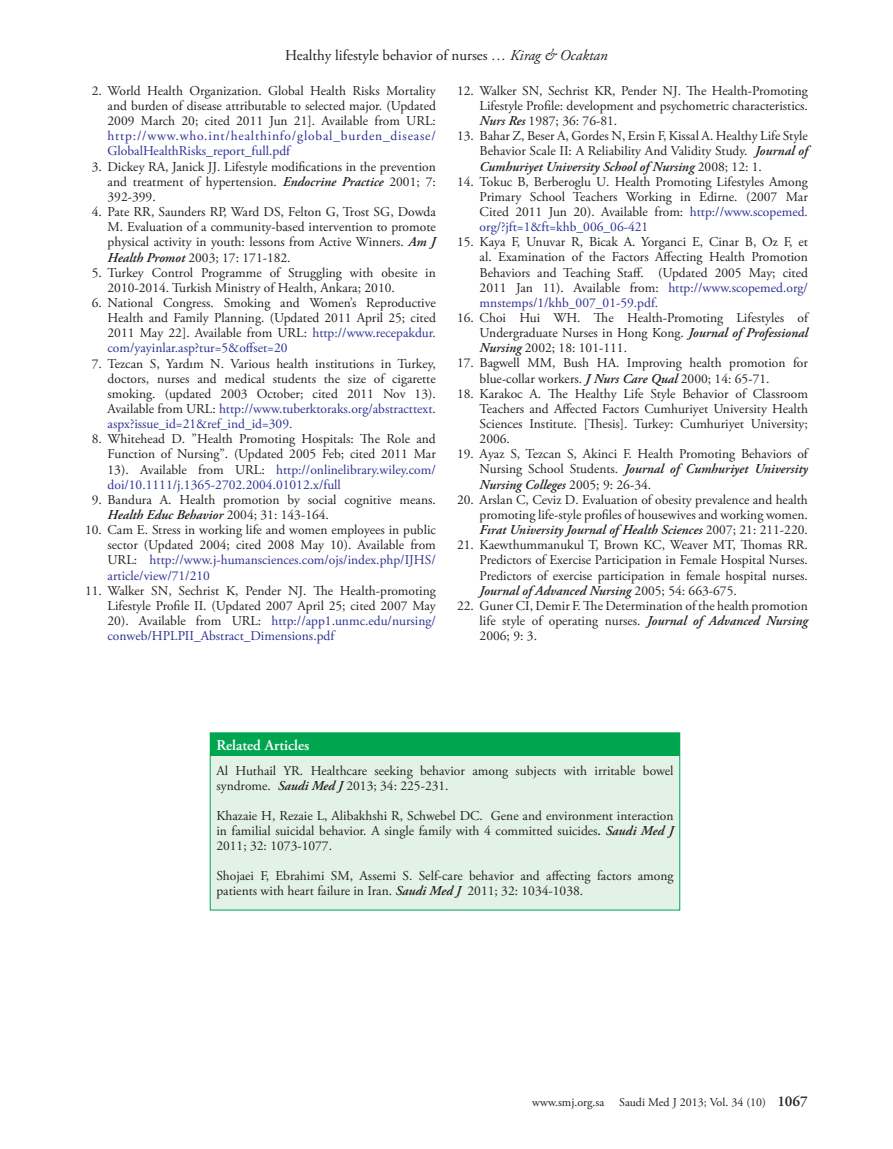
<style>
.page{position:relative;width:893px;height:1149px;background:#fff}
.page>*{position:absolute;margin:0;border:0;box-sizing:border-box;transform-origin:0 0}
.t1{font:15px "Adobe Garamond Pro";color:#231f20}
.t2{font:600 15px "Adobe Garamond Pro";color:#fff}
.t3{font:13.5px/15.1px "Adobe Garamond Pro";color:#231f20;text-align:justify}
.t4{font:12px "Adobe Garamond Pro";color:#231f20}
.s1{font-style:italic}
.s2{color:#2e3092}
.s3{font-weight:600;font-style:italic}
.s4{font-weight:600}
.s5{font-weight:600;font-size:15px}
</style>
<div class="page">
<div style="left:210px;top:732px;width:470px;height:24px;background:#00a54f"></div>
<div style="left:210px;top:756px;width:470px;height:153px;background:#e3f2e7"></div>
<div style="left:210px;top:732px;width:470px;height:178px;border:1px solid #00a54f"></div>
<p class="t1" style="left:285px;top:46px;width:324px">Healthy lifestyle behavior of nurses <span class="s1">… Kirag &amp; Ocaktan</span></p>
<p class="t3" style="left:108px;top:83px;width:330px;text-indent:-16px">2. World Health Organization. Global Health Risks Mortality and burden of disease attributable to selected major. (Updated 2009 March 20; cited 2011 Jun 21]. Available from URL: <span class="s2">http://www.who.int/healthinfo/global_burden_disease/ GlobalHealthRisks_report_full.pdf</span></p>
<p class="t3" style="left:108px;top:159px;width:330px;text-indent:-16px">3. Dickey RA, Janick JJ. Lifestyle modifications in the prevention and treatment of hypertension. <span class="s3">Endocrine Practice</span> 2001; 7:<br>392-399.</p>
<p class="t3" style="left:108px;top:205px;width:330px;text-indent:-16px">4. Pate RR, Saunders RP, Ward DS, Felton G, Trost SG, Dowda M. Evaluation of a community-based intervention to promote physical activity in youth: lessons from Active Winners. <span class="s3">Am J Health Promot</span> 2003; 17: 171-182.</p>
<p class="t3" style="left:108px;top:265px;width:330px;text-indent:-16px">5. Turkey Control Programme of Struggling with obesite in<br>2010-2014. Turkish Ministry of Health, Ankara; 2010.</p>
<p class="t3" style="left:108px;top:295px;width:330px;text-indent:-16px">6. National Congress. Smoking and Women’s Reproductive Health and Family Planning. (Updated 2011 April 25; cited 2011 May 22]. Available from URL: <span class="s2">http://www.recepakdur. com/yayinlar.asp?tur=5&amp;offset=20</span></p>
<p class="t3" style="left:108px;top:356px;width:330px;text-indent:-16px">7. Tezcan S, Yardım N. Various health institutions in Turkey, doctors, nurses and medical students the size of cigarette smoking. (updated 2003 October; cited 2011 Nov 13).<br>Available from URL: <span class="s2">http://www.tuberktoraks.org/abstracttext. aspx?issue_id=21&amp;ref_ind_id=309.</span></p>
<p class="t3" style="left:108px;top:432px;width:330px;text-indent:-16px">8. Whitehead D. ”Health Promoting Hospitals: The Role and Function of Nursing”. (Updated 2005 Feb; cited 2011 Mar 13). Available from URL: <span class="s2">http://onlinelibrary.wiley.com/ doi/10.1111/j.1365-2702.2004.01012.x/full</span></p>
<p class="t3" style="left:108px;top:492px;width:330px;text-indent:-16px">9. Bandura A. Health promotion by social cognitive means.<br><span class="s3">Health Educ Behavior</span> 2004; 31: 143-164.</p>
<p class="t3" style="left:108px;top:522px;width:330px;text-indent:-23px">10. Cam E. Stress in working life and women employees in public sector (Updated 2004; cited 2008 May 10). Available from URL: <span class="s2">http://www.j-humansciences.com/ojs/index.php/IJHS/ article/view/71/210</span></p>
<p class="t3" style="left:108px;top:583px;width:330px;text-indent:-23px">11. Walker SN, Sechrist K, Pender NJ. The Health-promoting Lifestyle Profile II. (Updated 2007 April 25; cited 2007 May 20). Available from URL: <span class="s2">http://app1.unmc.edu/nursing/ conweb/HPLPII_Abstract_Dimensions.pdf</span></p>
<p class="t3" style="left:480px;top:83px;width:330px;text-indent:-23px">12. Walker SN, Sechrist KR, Pender NJ. The Health-Promoting Lifestyle Profile: development and psychometric characteristics.<br><span class="s3">Nurs Res</span> 1987; 36: 76-81.</p>
<p class="t3" style="left:480px;top:129px;width:330px;text-indent:-23px">13. Bahar Z, Beser A, Gordes N, Ersin F, Kissal A. Healthy Life Style Behavior Scale II: A Reliability And Validity Study. <span class="s3">Journal of Cumhuriyet University School of Nursing</span> 2008; 12: 1.</p>
<p class="t3" style="left:480px;top:174px;width:330px;text-indent:-23px">14. Tokuc B, Berberoglu U. Health Promoting Lifestyles Among Primary School Teachers Working in Edirne. (2007 Mar Cited 2011 Jun 20). Available from: <span class="s2">http://www.scopemed. org/?jft=1&amp;ft=khb_006_06-421</span></p>
<p class="t3" style="left:480px;top:235px;width:330px;text-indent:-23px">15. Kaya F, Unuvar R, Bicak A. Yorganci E, Cinar B, Oz F, et al. Examination of the Factors Affecting Health Promotion Behaviors and Teaching Staff. (Updated 2005 May; cited 2011 Jan 11). Available from: <span class="s2">http://www.scopemed.org/ mnstemps/1/khb_007_01-59.pdf.</span></p>
<p class="t3" style="left:480px;top:310px;width:330px;text-indent:-23px">16. Choi Hui WH. The Health-Promoting Lifestyles of Undergraduate Nurses in Hong Kong. <span class="s3">Journal of Professional Nursing</span> 2002; 18: 101-111.</p>
<p class="t3" style="left:480px;top:356px;width:330px;text-indent:-23px">17. Bagwell MM, Bush HA. Improving health promotion for blue-collar workers. <span class="s3">J Nurs Care Qual</span> 2000; 14: 65-71.</p>
<p class="t3" style="left:480px;top:386px;width:330px;text-indent:-23px">18. Karakoc A. The Healthy Life Style Behavior of Classroom Teachers and Affected Factors Cumhuriyet University Health Sciences Institute. [Thesis]. Turkey: Cumhuriyet University; 2006.</p>
<p class="t3" style="left:480px;top:447px;width:330px;text-indent:-23px">19. Ayaz S, Tezcan S, Akinci F. Health Promoting Behaviors of Nursing School Students. <span class="s3">Journal of Cumhuriyet University Nursing Colleges</span> 2005; 9: 26-34.</p>
<p class="t3" style="left:480px;top:492px;width:330px;text-indent:-23px">20. Arslan C, Ceviz D. Evaluation of obesity prevalence and health promoting life-style profiles of housewives and working women.<br><span class="s3">Fırat University Journal of Health Sciences</span> 2007; 21: 211-220.</p>
<p class="t3" style="left:480px;top:537px;width:330px;text-indent:-23px">21. Kaewthummanukul T, Brown KC, Weaver MT, Thomas RR.<br>Predictors of Exercise Participation in Female Hospital Nurses.<br>Predictors of exercise participation in female hospital nurses.<br><span class="s3">Journal of Advanced Nursing</span> 2005; 54: 663-675.</p>
<p class="t3" style="left:480px;top:598px;width:330px;text-indent:-23px">22. Guner CI, Demir F. The Determination of the health promotion life style of operating nurses. <span class="s3">Journal of Advanced Nursing </span>2006; 9: 3.</p>
<p class="t2" style="left:216px;top:736px;width:95px">Related Articles</p>
<p class="t3" style="left:216px;top:763px;width:459px">Al Huthail YR. Healthcare seeking behavior among subjects with irritable bowel syndrome. <span class="s3">Saudi Med J</span> 2013; 34: 225-231.</p>
<p class="t3" style="left:216px;top:808px;width:459px">Khazaie H, Rezaie L, Alibakhshi R, Schwebel DC. Gene and environment interaction in familial suicidal behavior. A single family with 4 committed suicides<span class="s4">.</span> <span class="s3">Saudi Med J </span>2011; 32: 1073-1077.</p>
<p class="t3" style="left:216px;top:868px;width:459px">Shojaei F, Ebrahimi SM, Assemi S. Self-care behavior and affecting factors among patients with heart failure in Iran. <span class="s3">Saudi Med J</span> 2011; 32: 1034-1038.</p>
<p class="t4" style="left:532px;top:1094px;width:277px">www.smj.org.sa Saudi Med J 2013; Vol. 34 (10) <span class="s5">1067</span></p>
</div>
